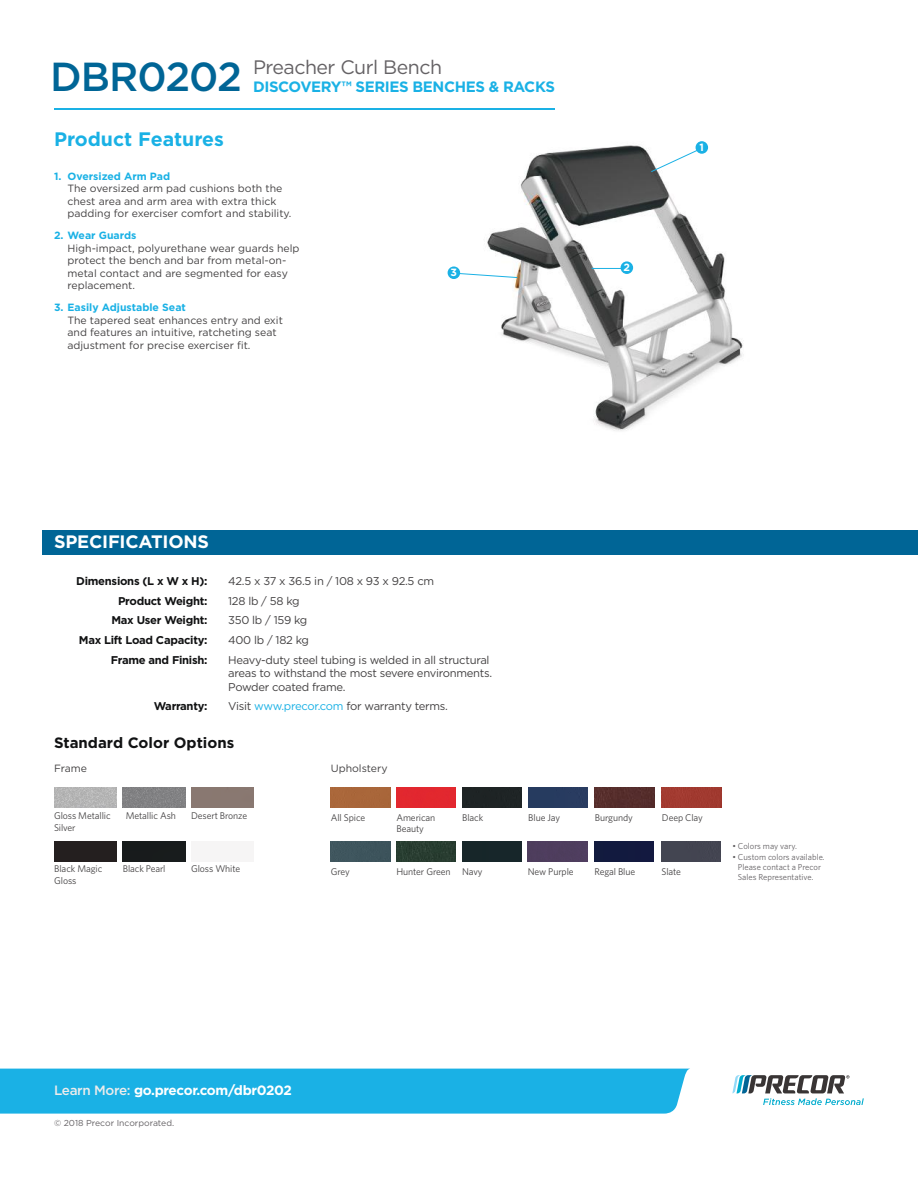
<style>
.page{position:relative;width:918px;height:1188px;background:#fff}
.page>*{position:absolute;margin:0;border:0;box-sizing:border-box;transform-origin:0 0}
.t1{font:19.5px "Gotham";letter-spacing:-.025em;color:#656265}
.t2{font:700 19.5px "Gotham";color:#1ab1e5}
.t3{font:700 18px "Gotham";letter-spacing:-.01em;color:#fff}
.t4{font:700 15px "Gotham";letter-spacing:-.025em;color:#1ab1e5}
.t5{font:700 15px "Gotham";color:#111213}
.t6{font:700 13.5px "Gotham";letter-spacing:-.025em;color:#fff}
.t7{font:11.25px/13.5px "Gotham";letter-spacing:-.025em;color:#434142}
.t8{font:700 11.25px "Gotham";letter-spacing:-.025em;color:#111213}
.t9{font:10.5px/12.6px "Gotham";color:#434142}
.t10{font:700 10.5px "Gotham";color:#1ab1e5}
.t11{font:700 10.5px "Gotham";color:#fff}
.t12{font:9.75px/11.7px "Whitney";letter-spacing:-.01em;color:#434142}
.t13{font:8.7px/10.4px "Whitney";color:#656265}
.t14{font:8.7px "Gotham";color:#656265}
.s1{font-weight:500;font-size:40.5px;color:#006596}
.s2{color:#1ab1e5}
.s3{font-weight:500;color:#edecec}
</style>
<div class="page">
<img style="left:447px;top:141px;width:296px;height:290px">
<div style="left:0;top:1069px;width:689px;height:45px;background:#1ab1e5"></div>
<svg style="left:732px;top:1075px;width:132px;height:30px"></svg>
<img style="left:54px;top:788px;width:63px;height:20px">
<img style="left:123px;top:788px;width:62px;height:20px">
<div style="left:54px;top:842px;width:63px;height:20px;background:#241f1f"></div>
<img style="left:123px;top:842px;width:62px;height:20px">
<div style="left:42px;top:530px;width:876px;height:25px;background:#006596"></div>
<hr style="left:54px;top:108px;width:500px;height:2px;background:#1ab1e5">
<svg style="left:650px;top:147px;width:53px;height:26px"></svg>
<hr style="left:592px;top:268px;width:37px;height:1px;background:#1ab1e5">
<div style="left:191px;top:842px;width:63px;height:20px;background:#f6f5f5"></div>
<div style="left:696px;top:141px;width:12px;height:13px;background:#1ab1e5;border-radius:50%"></div>
<svg style="left:458px;top:273px;width:60px;height:5px"></svg>
<div style="left:448px;top:266px;width:12px;height:13px;background:#1ab1e5;border-radius:50%"></div>
<div style="left:621px;top:261px;width:12px;height:13px;background:#1ab1e5;border-radius:50%"></div>
<img style="left:331px;top:788px;width:59px;height:20px">
<img style="left:462px;top:788px;width:60px;height:20px">
<img style="left:462px;top:842px;width:60px;height:20px">
<img style="left:396px;top:788px;width:60px;height:20px">
<img style="left:528px;top:788px;width:60px;height:20px">
<img style="left:331px;top:842px;width:59px;height:20px">
<img style="left:396px;top:842px;width:60px;height:20px">
<img style="left:528px;top:842px;width:59px;height:20px">
<img style="left:595px;top:788px;width:59px;height:20px">
<img style="left:594px;top:842px;width:60px;height:20px">
<img style="left:662px;top:788px;width:59px;height:20px">
<img style="left:661px;top:842px;width:60px;height:20px">
<h1 class="t1" style="left:50px;top:55px;width:393px"><span class="s1">DBR0202</span> Preacher Curl Bench</h1>
<h3 class="t4" style="left:253px;top:77px;width:304px">DISCOVERY™ SERIES BENCHES &amp; RACKS</h3>
<h1 class="t2" style="left:54px;top:126px;width:171px">Product Features</h1>
<p class="t10" style="left:54px;top:169px;width:118px">1. Oversized Arm Pad</p>
<p class="t9" style="left:68px;top:182px;width:225px">The oversized arm pad cushions both the chest area and arm area with extra thick padding for exerciser comfort and stability.</p>
<p class="t10" style="left:54px;top:228px;width:84px">2. Wear Guards</p>
<p class="t9" style="left:68px;top:241px;width:234px">High-impact, polyurethane wear guards help protect the bench and bar from metal-on&shy;metal contact and are segmented for easy replacement.</p>
<p class="t10" style="left:54px;top:300px;width:133px">3. Easily Adjustable Seat</p>
<p class="t9" style="left:68px;top:313px;width:217px">The tapered seat enhances entry and exit and features an intuitive, ratcheting seat adjustment for precise exerciser fit.</p>
<p class="t11" style="left:451px;top:266px;width:8px">3</p>
<p class="t11" style="left:624px;top:261px;width:8px">2</p>
<p class="t11" style="left:700px;top:140px;width:6px">1</p>
<h2 class="t3" style="left:54px;top:530px;width:157px">SPECIFICATIONS</h2>
<p class="t8" style="left:76px;top:574px;width:133px">Dimensions (L x W x H):</p>
<p class="t7" style="left:228px;top:574px;width:207px">42.5 x 37 x 36.5 in / 108 x 93 x 92.5 cm</p>
<p class="t8" style="left:118px;top:593px;width:91px">Product Weight:</p>
<p class="t7" style="left:228px;top:594px;width:73px">128 lb / 58 kg</p>
<p class="t8" style="left:111px;top:613px;width:98px">Max User Weight:</p>
<p class="t7" style="left:228px;top:613px;width:81px">350 lb / 159 kg</p>
<p class="t8" style="left:79px;top:633px;width:130px">Max Lift Load Capacity:</p>
<p class="t7" style="left:228px;top:633px;width:82px">400 lb / 182 kg</p>
<p class="t8" style="left:111px;top:652px;width:98px">Frame and Finish:</p>
<p class="t7" style="left:228px;top:653px;width:265px">Heavy-duty steel tubing is welded in all structural areas to withstand the most severe environments.<br>Powder coated frame.</p>
<p class="t8" style="left:154px;top:699px;width:55px">Warranty:</p>
<p class="t7" style="left:228px;top:699px;width:221px">Visit <span class="s2">www.precor.com</span> for warranty terms.</p>
<h3 class="t5" style="left:54px;top:733px;width:182px">Standard Color Options</h3>
<p class="t9" style="left:54px;top:761px;width:35px">Frame</p>
<p class="t9" style="left:331px;top:761px;width:58px">Upholstery</p>
<p class="t12" style="left:54px;top:810px;width:58px">Gloss Metallic</p>
<p class="t12" style="left:126px;top:810px;width:52px">Metallic Ash</p>
<p class="t12" style="left:54px;top:821px;width:23px">Silver</p>
<p class="t12" style="left:54px;top:863px;width:50px">Black Magic<br>Gloss</p>
<p class="t12" style="left:123px;top:863px;width:44px">Black Pearl</p>
<p class="t12" style="left:191px;top:810px;width:58px">Desert Bronze</p>
<p class="t12" style="left:191px;top:863px;width:51px">Gloss White</p>
<p class="t12" style="left:331px;top:811px;width:36px">All Spice</p>
<p class="t12" style="left:396px;top:811px;width:40px">American</p>
<p class="t12" style="left:528px;top:811px;width:33px">Blue Jay</p>
<p class="t12" style="left:396px;top:823px;width:29px">Beauty</p>
<p class="t12" style="left:462px;top:865px;width:22px">Navy</p>
<p class="t12" style="left:462px;top:811px;width:23px">Black</p>
<p class="t12" style="left:331px;top:865px;width:21px">Grey</p>
<p class="t12" style="left:528px;top:865px;width:47px">New Purple</p>
<p class="t12" style="left:396px;top:865px;width:56px">Hunter Green</p>
<p class="t12" style="left:595px;top:811px;width:39px">Burgundy</p>
<p class="t12" style="left:594px;top:865px;width:42px">Regal Blue</p>
<p class="t12" style="left:662px;top:811px;width:42px">Deep Clay</p>
<p class="t12" style="left:661px;top:865px;width:21px">Slate</p>
<p class="t13" style="left:732px;top:841px;width:66px">• Colors may vary.</p>
<p class="t13" style="left:738px;top:851px;width:88px;text-indent:-6px">• Custom colors available.<br>Please contact a Precor<br>Sales Representative.</p>
<p class="t6" style="left:54px;top:1081px;width:240px"><span class="s3">Learn More:</span> go.precor.com/dbr0202</p>
<p class="t14" style="left:54px;top:1117px;width:122px">© 2018 Precor Incorporated.</p>
</div>
